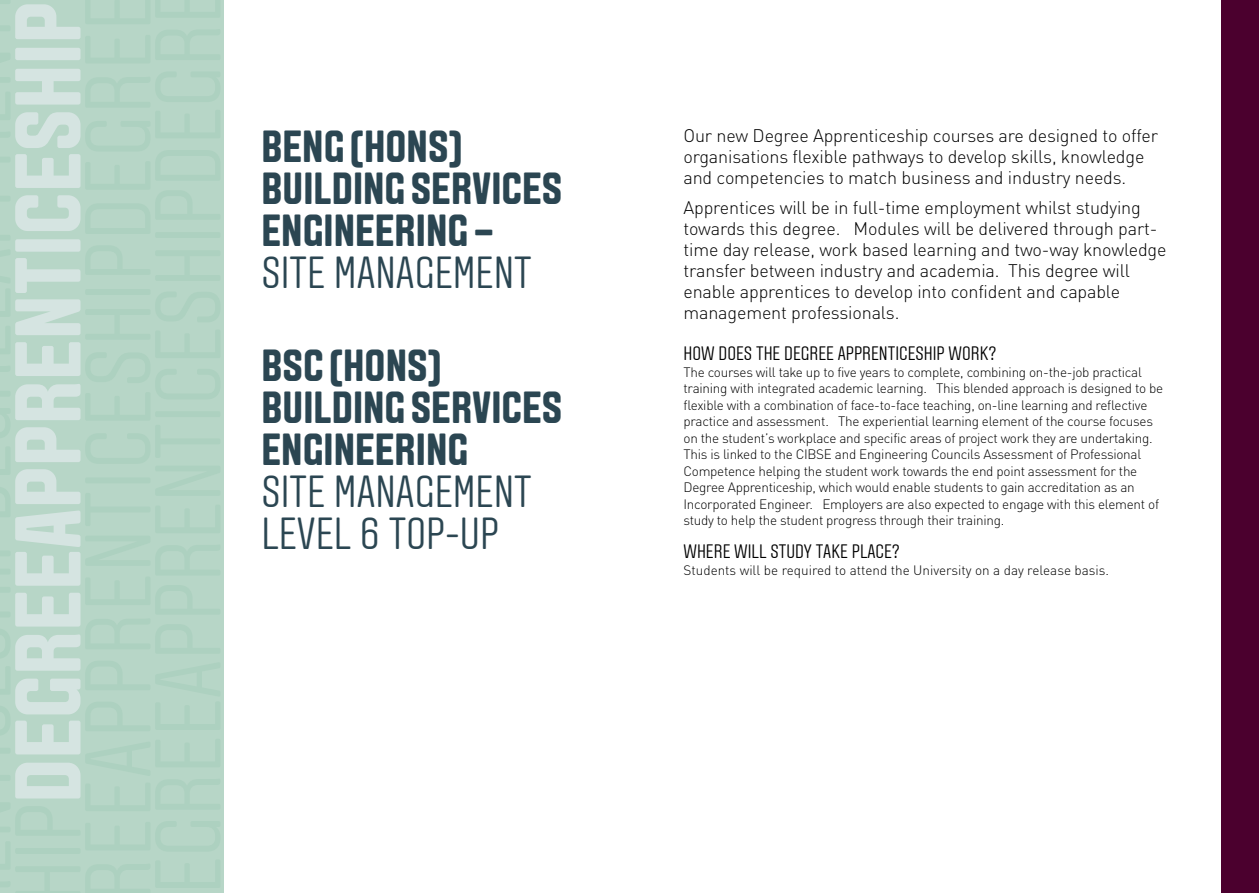
<style>
.page{position:relative;width:1259px;height:893px;background:#fff}
.page>*{position:absolute;margin:0;border:0;box-sizing:border-box;transform-origin:0 0}
.t1{font:700 93.3px "Aveny TLBU";color:#d5e4e1}
.t2{font:700 45px/42px "Aveny TLBU";color:#2b4652}
.t3{font:300 45px/42px "Aveny TLBU";color:#2b4652}
.t4{font:300 19.5px "Aveny TLBU";color:#000}
.t5{font:300 18px/21px "DIN Pro";letter-spacing:-.01em;color:#000}
.t6{font:300 13.5px/16.5px "DIN Pro";letter-spacing:-.02em;color:#000}
.t7{font:300 13.5px "DIN Pro";color:#000}
.s1{font-weight:300;color:#add1c0}
</style>
<div class="page">
<div style="left:1221px;top:0;width:38px;height:893px;background:#4b002e"></div>
<div style="left:0;top:0;width:223px;height:893px;background:#b7d6c7"></div>
<h1 class="t1" style="left:-6px;top:903px;width:903px;rotate:-90deg"><span class="s1">HIP</span>DEGREEAPPRENTICESHIP</h1>
<h2 class="t2" style="left:261px;top:126px;width:302px">BENG (HONS)<br>BUILDING SERVICES<br>ENGINEERING –</h2>
<h2 class="t3" style="left:261px;top:252px;width:271px">SITE MANAGEMENT</h2>
<h2 class="t2" style="left:261px;top:345px;width:302px">BSC (HONS)<br>BUILDING SERVICES<br>ENGINEERING</h2>
<h2 class="t3" style="left:261px;top:471px;width:271px">SITE MANAGEMENT<br>LEVEL 6 TOP-UP</h2>
<h3 class="t5" style="left:683px;top:124px;width:476px">Our new Degree Apprenticeship courses are designed to offer organisations flexible pathways to develop skills, knowledge and competencies to match business and industry needs.</h3>
<p class="t5" style="left:683px;top:196px;width:484px">Apprentices will be in full-time employment whilst studying towards this degree. Modules will be delivered through part&shy;time day release, work based learning and two-way knowledge transfer between industry and academia. This degree will enable apprentices to develop into confident and capable management professionals.</p>
<h3 class="t4" style="left:683px;top:343px;width:314px">HOW DOES THE DEGREE APPRENTICESHIP WORK?</h3>
<p class="t6" style="left:683px;top:363px;width:481px">The courses will take up to five years to complete, combining on-the-job practical training with integrated academic learning. This blended approach is designed to be flexible with a combination of face-to-face teaching, on-line learning and reflective practice and assessment. The experiential learning element of the course focuses on the student’s workplace and specific areas of project work they are undertaking.<br>This is linked to the CIBSE and Engineering Councils Assessment of Professional Competence helping the student work towards the end point assessment for the Degree Apprenticeship, which would enable students to gain accreditation as an Incorporated Engineer. Employers are also expected to engage with this element of study to help the student progress through their training.</p>
<h3 class="t4" style="left:683px;top:541px;width:218px">WHERE WILL STUDY TAKE PLACE?</h3>
<p class="t7" style="left:683px;top:560px;width:427px">Students will be required to attend the University on a day release basis.</p>
</div>
